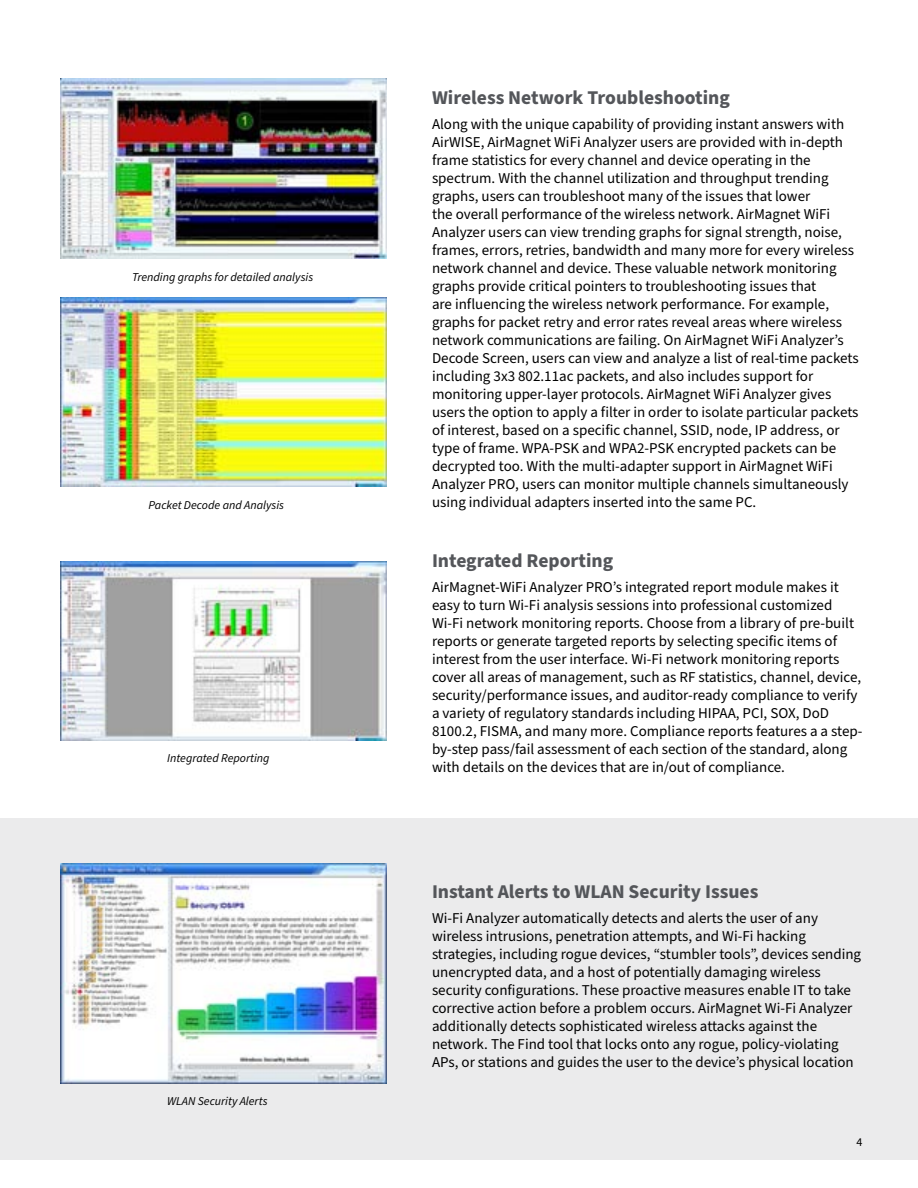
<style>
.page{position:relative;width:918px;height:1188px;background:#fff}
.page>*{position:absolute;margin:0;border:0;box-sizing:border-box;transform-origin:0 0}
.t1{font:700 19.5px "Source Sans Pro";color:#54565a}
.t2{font:15px/18px "Source Sans Pro";color:#000}
.t3{font:italic 12px "Source Sans Pro";color:#000}
.t4{font:12px "Source Sans Pro";color:#000}
</style>
<div class="page">
<div style="left:0;top:819px;width:918px;height:341px;background:#ebebec"></div>
<img style="left:60px;top:79px;width:326px;height:180px">
<img style="left:60px;top:297px;width:326px;height:189px">
<img style="left:60px;top:562px;width:326px;height:179px">
<img style="left:60px;top:863px;width:326px;height:221px">
<p class="t3" style="left:132px;top:269px;width:182px">Trending graphs for detailed analysis</p>
<p class="t3" style="left:149px;top:497px;width:137px">Packet Decode and Analysis</p>
<p class="t3" style="left:167px;top:750px;width:104px">Integrated Reporting</p>
<p class="t3" style="left:167px;top:1093px;width:102px">WLAN Security Alerts</p>
<p class="t1" style="left:432px;top:84px;width:299px">Wireless Network Troubleshooting</p>
<p class="t2" style="left:432px;top:115px;width:428px">Along with the unique capability of providing instant answers with AirWISE, AirMagnet WiFi Analyzer users are provided with in-depth frame statistics for every channel and device operating in the spectrum. With the channel utilization and throughput trending graphs, users can troubleshoot many of the issues that lower<br>the overall performance of the wireless network. AirMagnet WiFi Analyzer users can view trending graphs for signal strength, noise, frames, errors, retries, bandwidth and many more for every wireless network channel and device. These valuable network monitoring graphs provide critical pointers to troubleshooting issues that<br>are influencing the wireless network performance. For example, graphs for packet retry and error rates reveal areas where wireless network communications are failing. On AirMagnet WiFi Analyzer’s Decode Screen, users can view and analyze a list of real-time packets including 3x3 802.11ac packets, and also includes support for monitoring upper-layer protocols. AirMagnet WiFi Analyzer gives users the option to apply a filter in order to isolate particular packets of interest, based on a specific channel, SSID, node, IP address, or type of frame. WPA-PSK and WPA2-PSK encrypted packets can be decrypted too. With the multi-adapter support in AirMagnet WiFi Analyzer PRO, users can monitor multiple channels simultaneously using individual adapters inserted into the same PC.</p>
<p class="t1" style="left:432px;top:547px;width:183px">Integrated Reporting</p>
<p class="t2" style="left:432px;top:578px;width:432px">AirMagnet-WiFi Analyzer PRO’s integrated report module makes it easy to turn Wi-Fi analysis sessions into professional customized Wi-Fi network monitoring reports. Choose from a library of pre-built reports or generate targeted reports by selecting specific items of interest from the user interface. Wi-Fi network monitoring reports cover all areas of management, such as RF statistics, channel, device, security/performance issues, and auditor-ready compliance to verify a variety of regulatory standards including HIPAA, PCI, SOX, DoD 8100.2, FISMA, and many more. Compliance reports features a a step&shy;by-step pass/fail assessment of each section of the standard, along with details on the devices that are in/out of compliance.</p>
<p class="t1" style="left:432px;top:879px;width:328px">Instant Alerts to WLAN Security Issues</p>
<p class="t2" style="left:432px;top:910px;width:431px">Wi-Fi Analyzer automatically detects and alerts the user of any wireless intrusions, penetration attempts, and Wi-Fi hacking strategies, including rogue devices, “stumbler tools”, devices sending unencrypted data, and a host of potentially damaging wireless security configurations. These proactive measures enable IT to take corrective action before a problem occurs. AirMagnet Wi-Fi Analyzer additionally detects sophisticated wireless attacks against the network. The Find tool that locks onto any rogue, policy-violating APs, or stations and guides the user to the device’s physical location</p>
<p class="t4" style="left:856px;top:1134px;width:7px">4</p>
</div>
